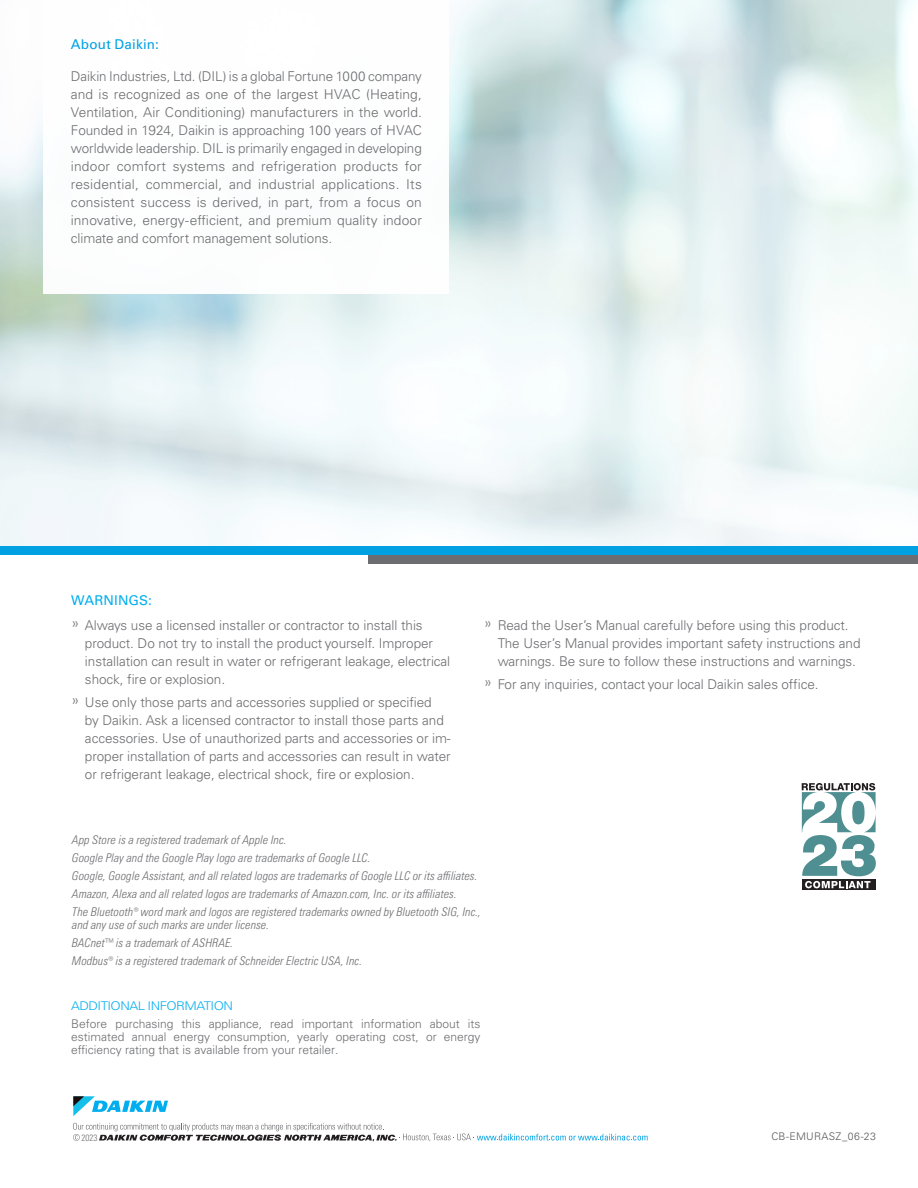
<style>
.page{position:relative;width:918px;height:1188px;background:#fff}
.page>*{position:absolute;margin:0;border:0;box-sizing:border-box;transform-origin:0 0}
.Body{font:300 13.5px/18px "Univers LT Pro 45";letter-spacing:-.005em;color:#6c6d70}
.Subhead_Level_2{font:13.5px "Univers LT Pro 55 Roman";letter-spacing:.015em;color:#00a1e3}
.Subhead_Level_3{font:13.5px "Univers LT Pro 55 Roman";letter-spacing:.005em;color:#00aeef}
.Body-2{font:italic 300 condensed 12px/13.5px "Univers LT Pro";letter-spacing:.005em;color:#6c6d70}
.t1{font:300 12px/13.2px "Univers LT Pro 45";color:#6c6d70;text-align:justify}
.t2{font:300 12px "Univers LT Pro 45";letter-spacing:-.04em;color:#00aeef;scale:1.1 1}
.Tagline{font:300 10.5px "Univers LT Pro 45";letter-spacing:.025em;color:#57585a}
.t3{font:300 condensed 9.15px "Univers LT Pro";color:#6c6d70}
.s1{font-size:15px}
</style>
<div class="page">
<svg style="left:73px;top:1123px;width:575px;height:18px"></svg>
<svg style="left:73px;top:1096px;width:95px;height:20px"></svg>
<div style="left:368px;top:555px;width:550px;height:8px;background:#6c6d70"></div>
<div style="left:0;top:546px;width:918px;height:9px;background:#00a1e3"></div>
<svg style="left:802px;top:888px;width:74px;height:1px"></svg>
<svg style="left:802px;top:783px;width:74px;height:105px"></svg>
<p class="Subhead_Level_2" style="left:71px;top:35px;width:89px">About Daikin:</p>
<p class="Body" style="left:71px;top:66px;width:353px;text-align:justify">Daikin Industries, Ltd. (DIL) is a global Fortune 1000 company and is recognized as one of the largest HVAC (Heating, Ventilation, Air Conditioning) manufacturers in the world.<br>Founded in 1924, Daikin is approaching 100 years of HVAC worldwide leadership. DIL is primarily engaged in developing indoor comfort systems and refrigeration products for residential, commercial, and industrial applications. Its consistent success is derived, in part, from a focus on innovative, energy-efficient, and premium quality indoor climate and comfort management solutions.</p>
<p class="Subhead_Level_3" style="left:71px;top:591px;width:82px">WARNINGS:</p>
<p class="Body" style="left:85px;top:616px;width:367px;text-indent:-14px"><span class="s1">»</span> Always use a licensed installer or contractor to install this product. Do not try to install the product yourself. Improper installation can result in water or refrigerant leakage, electrical shock, fire or explosion.</p>
<p class="Body" style="left:85px;top:693px;width:367px;text-indent:-14px"><span class="s1">»</span> Use only those parts and accessories supplied or specified<br>by Daikin. Ask a licensed contractor to install those parts and accessories. Use of unauthorized parts and accessories or im&shy;proper installation of parts and accessories can result in water or refrigerant leakage, electrical shock, fire or explosion.</p>
<p class="Body" style="left:498px;top:616px;width:364px;text-indent:-14px"><span class="s1">»</span> Read the User’s Manual carefully before using this product.<br>The User’s Manual provides important safety instructions and warnings. Be sure to follow these instructions and warnings.</p>
<p class="Body" style="left:484px;top:675px;width:336px"><span class="s1">»</span> For any inquiries, contact your local Daikin sales office.</p>
<p class="Body-2" style="left:71px;top:832px;width:216px">App Store is a registered trademark of Apple Inc.</p>
<p class="Body-2" style="left:71px;top:850px;width:300px">Google Play and the Google Play logo are trademarks of Google LLC.</p>
<p class="Body-2" style="left:71px;top:868px;width:407px">Google, Google Assistant, and all related logos are trademarks of Google LLC or its affiliates.</p>
<p class="Body-2" style="left:71px;top:886px;width:386px">Amazon, Alexa and all related logos are trademarks of Amazon.com, Inc. or its affiliates.</p>
<p class="Body-2" style="left:71px;top:904px;width:410px">The Bluetooth® word mark and logos are registered trademarks owned by Bluetooth SIG, Inc., and any use of such marks are under license.</p>
<p class="Body-2" style="left:71px;top:935px;width:163px">BACnet™ is a trademark of ASHRAE.</p>
<p class="Body-2" style="left:71px;top:953px;width:292px">Modbus® is a registered trademark of Schneider Electric USA, Inc.</p>
<p class="t2" style="left:71px;top:998px;width:149px">ADDITIONAL INFORMATION</p>
<p class="t1" style="left:71px;top:1016px;width:411px">Before purchasing this appliance, read important information about its estimated annual energy consumption, yearly operating cost, or energy efficiency rating that is available from your retailer.</p>
<p class="t3" style="left:82px;top:1131px;width:17px">2023</p>
<p class="Tagline" style="left:771px;top:1129px;width:106px">CB-EMURASZ_06-23</p>
</div>
